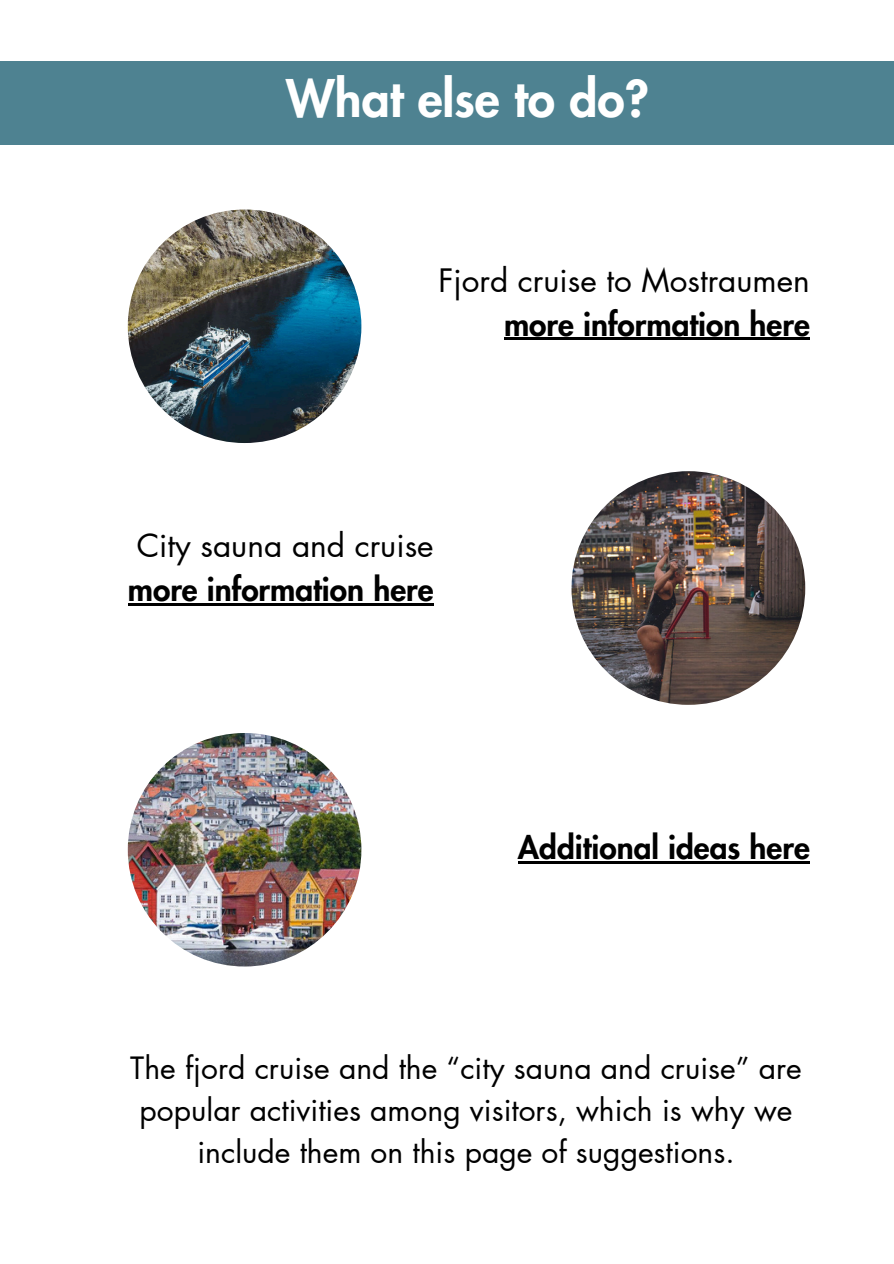
<style>
.page{position:relative;width:894px;height:1264px;background:#fff}
.page>*{position:absolute;margin:0;border:0;box-sizing:border-box;transform-origin:0 0}
.t1{font:800 49.65px "Futura LT Pro";color:#fff}
.t2{font:800 31.5px "Futura LT Pro";color:#000}
.t3{font:31.5px "Futura LT Pro";color:#000}
.t4{font:30px/41.7px "Futura LT Pro";color:#000;text-align:center}
</style>
<div class="page">
<div style="left:0;top:61px;width:893px;height:83px;background:#4e8291"></div>
<img style="left:128px;top:209px;width:233px;height:234px;border-radius:50%">
<img style="left:571px;top:471px;width:234px;height:234px;border-radius:50%">
<img style="left:128px;top:733px;width:233px;height:233px;border-radius:50%">
<hr style="left:504px;top:338px;width:305px;height:2px;background:#000">
<hr style="left:128px;top:603px;width:305px;height:2px;background:#000">
<hr style="left:517px;top:861px;width:292px;height:2px;background:#000">
<p class="t1" style="left:286px;top:76px;width:364px">What else to do?</p>
<p class="t3" style="left:438px;top:266px;width:373px">Fjord cruise to Mostraumen</p>
<p class="t2" style="left:504px;top:310px;width:307px">more information here</p>
<p class="t3" style="left:137px;top:530px;width:298px">City sauna and cruise</p>
<p class="t2" style="left:128px;top:574px;width:307px">more information here</p>
<h2 class="t2" style="left:517px;top:833px;width:293px">Additional ideas here</h2>
<p class="t4" style="left:130px;top:1048px;width:672px">The fjord cruise and the “city sauna and cruise” are popular activities among visitors, which is why we include them on this page of suggestions.</p>
</div>
